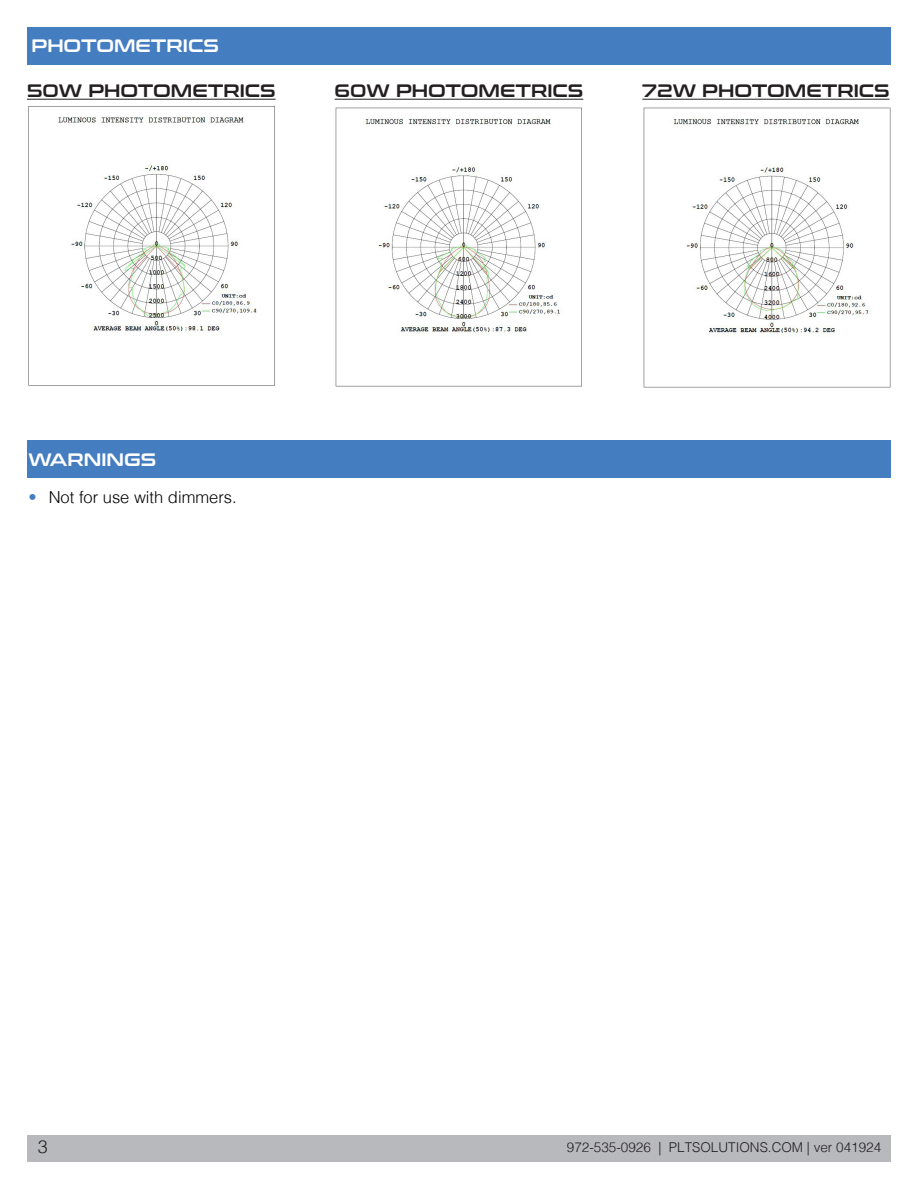
<style>
.page{position:relative;width:918px;height:1188px;background:#fff}
.page>*{position:absolute;margin:0;border:0;box-sizing:border-box;transform-origin:0 0}
.t1{font:18px "Conthrax Sb";color:#231f20}
.t2{font:18px "Conthrax Sb";color:#fff}
.t3{font:300 18px "Helvetica";color:#231f20}
.t4{font:300 16.5px "Helvetica";color:#000}
.t5{font:300 13.5px "Helvetica";color:#231f20}
.s1{color:#447dc0}
</style>
<div class="page">
<div style="left:27px;top:1135px;width:864px;height:27px;background:#b8b9bc"></div>
<div style="left:27px;top:27px;width:864px;height:37px;background:#447dc0"></div>
<div style="left:27px;top:441px;width:864px;height:37px;background:#447dc0"></div>
<hr style="left:27px;top:99px;width:249px;height:1px;background:#231f20">
<hr style="left:335px;top:99px;width:248px;height:1px;background:#231f20">
<hr style="left:642px;top:99px;width:248px;height:1px;background:#231f20">
<img style="left:28px;top:106px;width:247px;height:280px">
<img style="left:335px;top:107px;width:247px;height:279px">
<img style="left:643px;top:107px;width:248px;height:280px">
<p class="t2" style="left:32px;top:32px;width:189px">PHOTOMETRICS</p>
<p class="t1" style="left:27px;top:77px;width:250px">50W PHOTOMETRICS</p>
<p class="t1" style="left:335px;top:77px;width:250px">60W PHOTOMETRICS</p>
<p class="t1" style="left:642px;top:77px;width:249px">72W PHOTOMETRICS</p>
<p class="t2" style="left:28px;top:446px;width:129px">WARNINGS</p>
<p class="t4" style="left:28px;top:483px;width:210px"><span class="s1">•</span> Not for use with dimmers.</p>
<p class="t3" style="left:38px;top:1132px;width:12px">3</p>
<p class="t5" style="left:567px;top:1136px;width:316px">972-535-0926 | PLTSOLUTIONS.COM | ver 041924</p>
</div>
